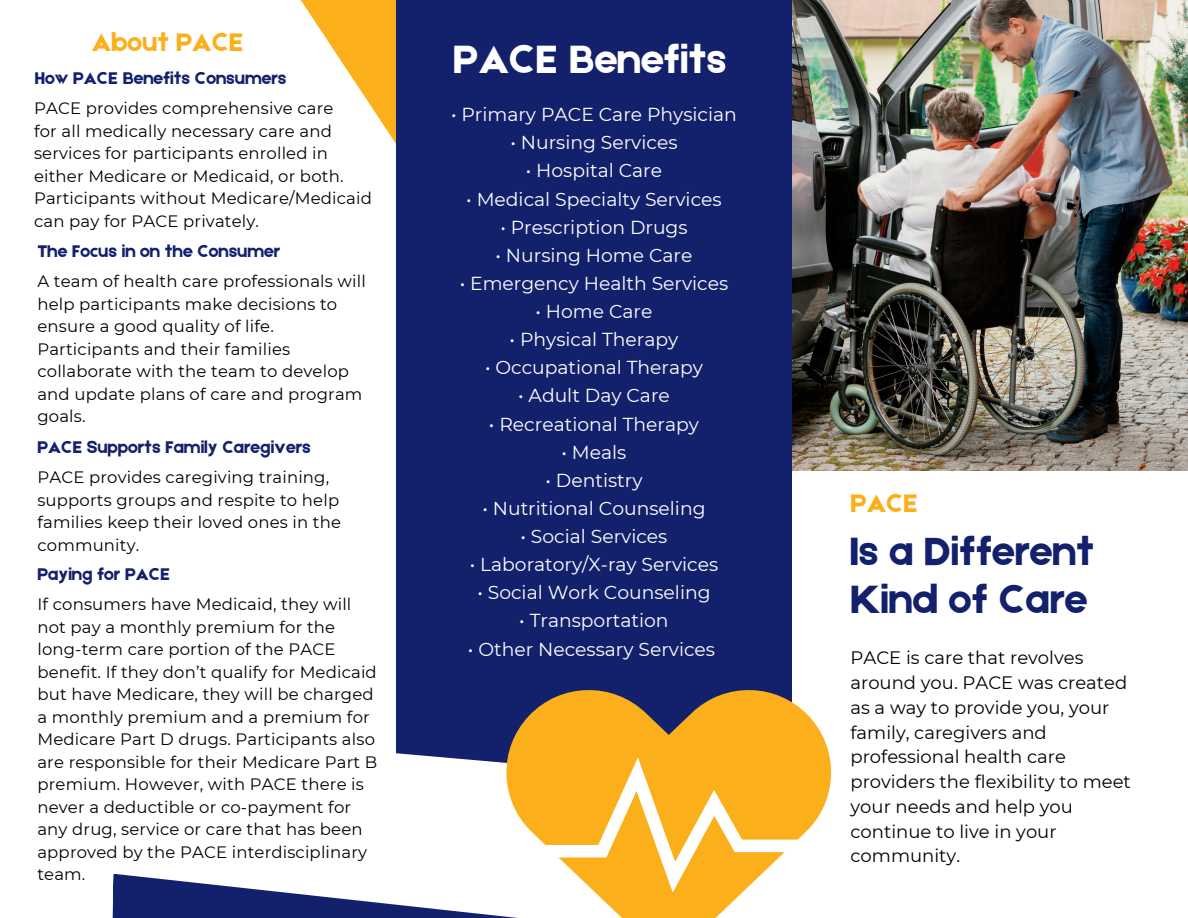
<style>
.page{position:relative;width:1188px;height:918px;background:#fff}
.page>*{position:absolute;margin:0;border:0;box-sizing:border-box;transform-origin:0 0}
.t1{font:42px/48.3px "Etna";color:#13216c}
.t2{font:42px "Etna";color:#fff}
.t3{font:27px "Etna";color:#fbb01b}
.t4{font:18.75px "Montserrat";color:#fff}
.t5{font:18px/24.8px "Montserrat";color:#000}
.t6{font:18px "Etna";color:#13216c}
.t7{font:16.5px/22.5px "Montserrat";letter-spacing:.01em;color:#000}
</style>
<div class="page">
<svg style="left:300px;top:0;width:96px;height:144px"></svg>
<div style="left:396px;top:0;width:792px;height:884px;background:#13216c"></div>
<div style="left:792px;top:92px;width:396px;height:826px;background:#fff"></div>
<svg style="left:498px;top:690px;width:334px;height:133px;fill:#fbb01b"></svg>
<div style="left:529px;top:741px;width:285px;height:96px;background:#fbb01b"></div>
<img style="left:792px;top:0;width:396px;height:470px">
<svg style="left:112px;top:774px;width:689px;height:144px"></svg>
<h2 class="t3" style="left:92px;top:23px;width:153px">About PACE</h2>
<p class="t6" style="left:35px;top:65px;width:253px">How PACE Benefits Consumers</p>
<p class="t7" style="left:34px;top:97px;width:339px">PACE provides comprehensive care<br>for all medically necessary care and services for participants enrolled in either Medicare or Medicaid, or both.<br>Participants without Medicare/Medicaid can pay for PACE privately.</p>
<p class="t6" style="left:37px;top:239px;width:244px">The Focus in on the Consumer</p>
<p class="t7" style="left:37px;top:270px;width:330px">A team of health care professionals will help participants make decisions to ensure a good quality of life.<br>Participants and their families collaborate with the team to develop and update plans of care and program goals.</p>
<p class="t6" style="left:37px;top:434px;width:275px">PACE Supports Family Caregivers</p>
<p class="t7" style="left:37px;top:466px;width:305px">PACE provides caregiving training, supports groups and respite to help families keep their loved ones in the community.</p>
<p class="t6" style="left:37px;top:561px;width:134px">Paying for PACE</p>
<p class="t7" style="left:37px;top:593px;width:341px">If consumers have Medicaid, they will not pay a monthly premium for the long-term care portion of the PACE benefit. If they don’t qualify for Medicaid but have Medicare, they will be charged a monthly premium and a premium for Medicare Part D drugs. Participants also are responsible for their Medicare Part B premium. However, with PACE there is never a deductible or co-payment for any drug, service or care that has been approved by the PACE interdisciplinary team.</p>
<h1 class="t2" style="left:453px;top:30px;width:275px">PACE Benefits</h1>
<p class="t4" style="left:451px;top:103px;width:287px">• Primary PACE Care Physician</p>
<p class="t4" style="left:510px;top:131px;width:169px">• Nursing Services</p>
<p class="t4" style="left:526px;top:159px;width:138px">• Hospital Care</p>
<p class="t4" style="left:466px;top:187px;width:257px">• Medical Specialty Services</p>
<p class="t4" style="left:500px;top:216px;width:189px">• Prescription Drugs</p>
<p class="t4" style="left:496px;top:244px;width:198px">• Nursing Home Care</p>
<p class="t4" style="left:460px;top:272px;width:270px">• Emergency Health Services</p>
<p class="t4" style="left:536px;top:300px;width:118px">• Home Care</p>
<p class="t4" style="left:510px;top:328px;width:170px">• Physical Therapy</p>
<p class="t4" style="left:485px;top:356px;width:219px">• Occupational Therapy</p>
<p class="t4" style="left:518px;top:384px;width:153px">• Adult Day Care</p>
<p class="t4" style="left:489px;top:412px;width:212px">• Recreational Therapy</p>
<p class="t4" style="left:562px;top:441px;width:66px">• Meals</p>
<p class="t4" style="left:545px;top:469px;width:99px">• Dentistry</p>
<p class="t4" style="left:482px;top:497px;width:225px">• Nutritional Counseling</p>
<p class="t4" style="left:521px;top:525px;width:148px">• Social Services</p>
<p class="t4" style="left:470px;top:553px;width:250px">• Laboratory/X-ray Services</p>
<p class="t4" style="left:477px;top:581px;width:235px">• Social Work Counseling</p>
<p class="t4" style="left:519px;top:609px;width:151px">• Transportation</p>
<p class="t4" style="left:468px;top:637px;width:249px">• Other Necessary Services</p>
<h2 class="t3" style="left:851px;top:484px;width:68px">PACE</h2>
<h1 class="t1" style="left:851px;top:524px;width:245px">Is a Different<br>Kind of Care</h1>
<p class="t5" style="left:851px;top:645px;width:282px">PACE is care that revolves around you. PACE was created as a way to provide you, your family, caregivers and professional health care providers the flexibility to meet your needs and help you continue to live in your community.</p>
</div>
